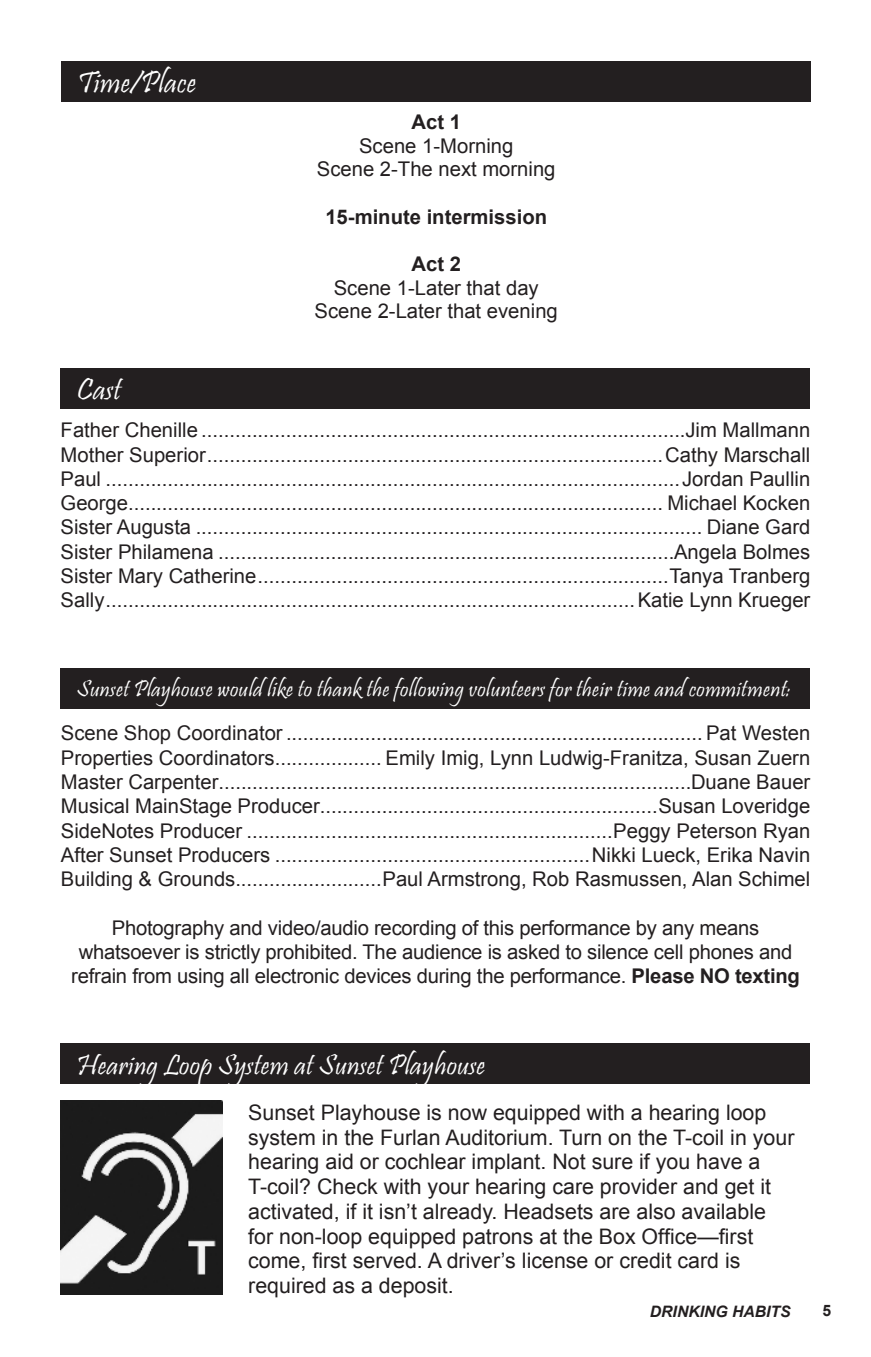
<style>
.page{position:relative;width:871px;height:1357px;background:#fff}
.page>*{position:absolute;margin:0;border:0;box-sizing:border-box;transform-origin:0 0}
.t1{font:31.5px "Pristina";letter-spacing:.01em;color:#fff}
.t2{font:29.25px "Pristina";letter-spacing:.01em;color:#fff}
.t3{font:23.62px "Pristina";letter-spacing:.015em;color:#fff}
.t4{font:21.38px/24.8px "Arial";color:#231f20}
.t5{font:20.25px/24.3px "Arial";letter-spacing:-.01em;color:#231f20;text-align:center}
.t6{font:700 20.25px "Arial";color:#231f20}
.t7{font:italic 700 15.75px "Arial";color:#231f20}
.t8{font:700 15.75px "Arial";color:#231f20}
.s1{font-weight:700}
</style>
<div class="page">
<div style="left:61px;top:368px;width:749px;height:41px;background:#231f20"></div>
<div style="left:61px;top:61px;width:750px;height:41px;background:#231f20"></div>
<div style="left:61px;top:668px;width:749px;height:41px;background:#231f20"></div>
<div style="left:61px;top:1043px;width:749px;height:41px;background:#231f20"></div>
<img style="left:60px;top:1100px;width:162px;height:194px">
<h1 class="t1" style="left:78px;top:66px;width:120px">Time/Place</h1>
<p class="t6" style="left:411px;top:114px;width:51px">Act 1</p>
<p class="t5" style="left:317px;top:135px;width:240px;line-height:23.6px">Scene 1-Morning<br>Scene 2-The next morning</p>
<p class="t6" style="left:325px;top:208px;width:223px">15-minute intermission</p>
<p class="t6" style="left:411px;top:255px;width:51px">Act 2</p>
<p class="t5" style="left:315px;top:277px;width:245px;line-height:23.6px">Scene 1-Later that day<br>Scene 2-Later that evening</p>
<h1 class="t1" style="left:77px;top:374px;width:46px">Cast</h1>
<p class="t5" style="left:61px;top:419px;width:751px;text-align:justify">Father Chenille ......................................................................................Jim Mallmann Mother Superior .................................................................................Cathy Marschall Paul ......................................................................................................Jordan Paullin George............................................................................................... Michael Kocken Sister Augusta .......................................................................................... Diane Gard Sister Philamena .................................................................................Angela Bolmes Sister Mary Catherine .........................................................................Tanya Tranberg Sally ..............................................................................................Katie Lynn Krueger</p>
<p class="t3" style="left:77px;top:676px;width:716px">Sunset Playhouse would like to thank the following volunteers for their time and commitment:</p>
<p class="t5" style="left:61px;top:722px;width:751px;text-align:justify">Scene Shop Coordinator .......................................................................... Pat Westen Properties Coordinators................... Emily Imig, Lynn Ludwig-Franitza, Susan Zuern Master Carpenter....................................................................................Duane Bauer Musical MainStage Producer............................................................Susan Loveridge SideNotes Producer .................................................................Peggy Peterson Ryan After Sunset Producers ........................................................Nikki Lueck, Erika Navin Building &amp; Grounds..........................Paul Armstrong, Rob Rasmussen, Alan Schimel</p>
<p class="t5" style="left:71px;top:917px;width:730px">Photography and video/audio recording of this performance by any means whatsoever is strictly prohibited. The audience is asked to silence cell phones and refrain from using all electronic devices during the performance. <span class="s1">Please NO texting</span></p>
<h2 class="t2" style="left:77px;top:1050px;width:410px">Hearing Loop System at Sunset Playhouse</h2>
<p class="t4" style="left:248px;top:1101px;width:548px">Sunset Playhouse is now equipped with a hearing loop system in the Furlan Auditorium. Turn on the T-coil in your hearing aid or cochlear implant. Not sure if you have a T-coil? Check with your hearing care provider and get it activated, if it isn’t already. Headsets are also available for non-loop equipped patrons at the Box Office—first come, first served. A driver’s license or credit card is required as a deposit.</p>
<p class="t7" style="left:650px;top:1302px;width:142px">DRINKING HABITS</p>
<p class="t8" style="left:822px;top:1304px;width:10px">5</p>
</div>
